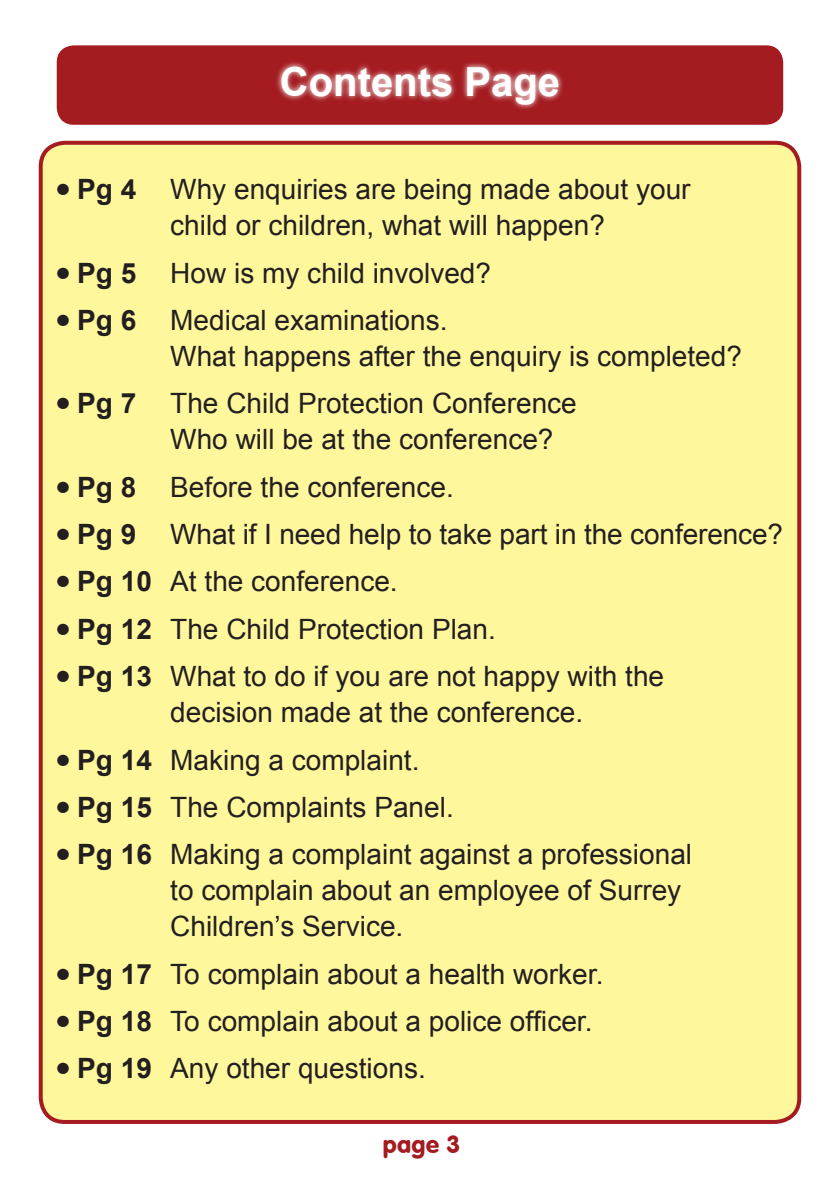
<style>
.page{position:relative;width:840px;height:1191px;background:#fff}
.page>*{position:absolute;margin:0;border:0;box-sizing:border-box;transform-origin:0 0}
.t1{font:700 40px "Arial";color:#fff}
.t2{font:28px/36px "Arial";color:#231f20}
.t3{font:24px "VAG Rounded BT";color:#a41b20}
.s1{font-weight:700}
</style>
<div class="page">
<div style="left:57px;top:45px;width:725px;height:80px;background:#a41b20"></div>
<svg style="left:274px;top:59px;width:291px;height:53px;background:#b74c50"></svg>
<div style="left:38px;top:140px;width:764px;height:982px;background:#fff79c"></div>
<h1 class="t1" style="left:280px;top:56px;width:282px">Contents Page</h1>
<p class="t2" style="left:170px;top:172px;width:521px;text-indent:-113px">● <span class="s1">Pg 4</span> Why enquiries are being made about your child or children, what will happen?</p>
<p class="t2" style="left:57px;top:255px;width:435px">● <span class="s1">Pg 5</span> How is my child involved?</p>
<p class="t2" style="left:170px;top:302px;width:573px;text-indent:-113px">● <span class="s1">Pg 6</span> Medical examinations.<br>What happens after the enquiry is completed?</p>
<p class="t2" style="left:170px;top:386px;width:408px;text-indent:-113px">● <span class="s1">Pg 7</span> The Child Protection Conference<br>Who will be at the conference?</p>
<p class="t2" style="left:57px;top:469px;width:398px">● <span class="s1">Pg 8</span> Before the conference.</p>
<p class="t2" style="left:57px;top:516px;width:727px">● <span class="s1">Pg 9</span> What if I need help to take part in the conference?</p>
<p class="t2" style="left:57px;top:564px;width:342px">● <span class="s1">Pg 10</span> At the conference.</p>
<p class="t2" style="left:57px;top:611px;width:440px">● <span class="s1">Pg 12</span> The Child Protection Plan.</p>
<p class="t2" style="left:170px;top:658px;width:495px;text-indent:-113px">● <span class="s1">Pg 13</span> What to do if you are not happy with the decision made at the conference.</p>
<p class="t2" style="left:57px;top:742px;width:364px">● <span class="s1">Pg 14</span> Making a complaint.</p>
<p class="t2" style="left:57px;top:789px;width:398px">● <span class="s1">Pg 15</span> The Complaints Panel.</p>
<p class="t2" style="left:170px;top:836px;width:523px;text-indent:-113px">● <span class="s1">Pg 16</span> Making a complaint against a professional to complain about an employee of Surrey<br>Children’s Service.</p>
<p class="t2" style="left:57px;top:956px;width:548px">● <span class="s1">Pg 17</span> To complain about a health worker.</p>
<p class="t2" style="left:57px;top:1003px;width:537px">● <span class="s1">Pg 18</span> To complain about a police officer.</p>
<p class="t2" style="left:57px;top:1050px;width:370px">● <span class="s1">Pg 19</span> Any other questions.</p>
<p class="t3" style="left:382px;top:1128px;width:79px">page 3</p>
</div>
